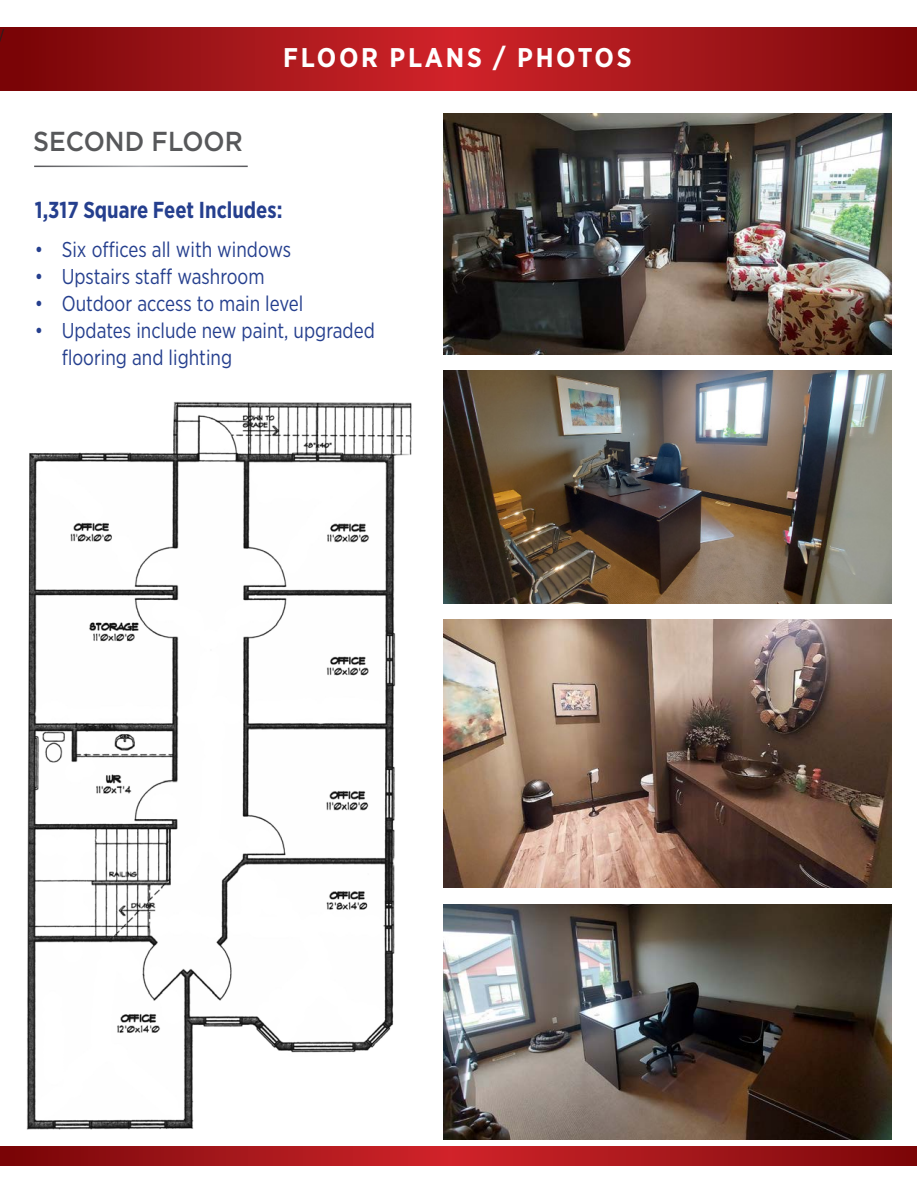
<style>
.page{position:relative;width:918px;height:1188px;background:#fff}
.page>*{position:absolute;margin:0;border:0;box-sizing:border-box;transform-origin:0 0}
.t1{font:500 27.45px "Gotham";color:#57585a;scale:.91 1}
.t2{font:700 27px "Gotham Narrow";letter-spacing:.1em;color:#fff}
.t3{font:700 23.1px "Gotham Narrow";color:#253f8e;scale:.91 1}
.t4{font:21.45px/27px "Gotham Narrow";color:#253f8e;scale:.91 1}
.t5{font:18px "Minion Pro";color:#231f20}
</style>
<div class="page">
<img style="left:0;top:402px;width:427px;height:745px">
<svg style="left:0;top:28px;width:916px;height:63px;background:#a41519"></svg>
<svg style="left:0;top:1147px;width:916px;height:19px;background:#a41519"></svg>
<img style="left:443px;top:371px;width:448px;height:232px">
<img style="left:443px;top:113px;width:448px;height:242px">
<img style="left:443px;top:620px;width:448px;height:268px">
<img style="left:443px;top:904px;width:448px;height:236px">
<p class="t5" style="left:-2px;top:23px;width:7px">/</p>
<p class="t1" style="left:33px;top:123px;width:232px">SECOND FLOOR</p>
<p class="t2" style="left:283px;top:40px;width:350px">FLOOR PLANS / PHOTOS</p>
<p class="t3" style="left:35px;top:195px;width:274px">1,317 Square Feet Includes:</p>
<p class="t4" style="left:35px;top:235px;width:283px">• Six offices all with windows</p>
<p class="t4" style="left:35px;top:262px;width:254px">• Upstairs staff washroom</p>
<p class="t4" style="left:35px;top:289px;width:297px">• Outdoor access to main level</p>
<p class="t4" style="left:62px;top:316px;width:346px;text-indent:-27px">• Updates include new paint, upgraded flooring and lighting</p>
</div>
